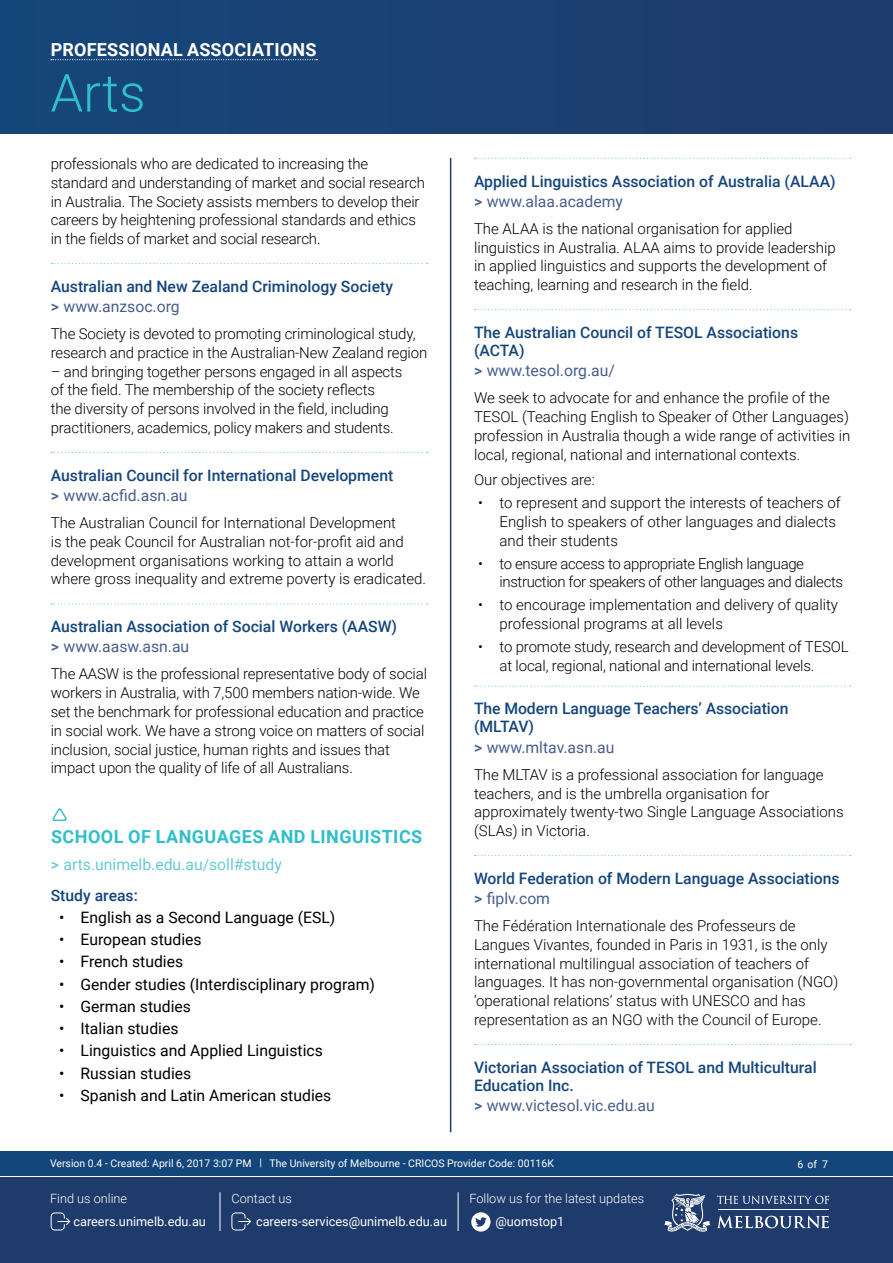
<style>
.page{position:relative;width:893px;height:1263px;background:#fff}
.page>*{position:absolute;margin:0;border:0;box-sizing:border-box;transform-origin:0 0}
.t1{font:300 52.5px "Roboto";color:#2ebfca}
.t2{font:700 18px "Roboto";letter-spacing:.025em;color:#2ebfca}
.t3{font:700 18px "Roboto";letter-spacing:.01em;color:#fff}
.t4{font:500 15.75px/20.1px "Roboto";color:#15467b}
.t5{font:15.75px "Roboto";color:#000}
.t6{font:15.75px "Roboto";color:#475e8c}
.t7{font:15.75px/30.8px "Roboto";color:#69cad3}
.t8{font:300 15px/18.8px "Roboto";letter-spacing:-.005em;color:#000}
.t9{font:300 15px/18.8px "Roboto";letter-spacing:-.025em;color:#000}
.t10{font:12.75px "Roboto";color:#fff}
.t11{font:300 12.75px "Roboto";color:#fff}
.t12{font:10.5px "Roboto";color:#fff}
.s1{color:#475e8c}
.s2{font-weight:400;color:#475e8c}
.s3{font-weight:500}
.s4{font-weight:500;color:#15467b}
</style>
<div class="page">
<div style="left:0;top:0;width:893px;height:134px;background:#1b4173"></div>
<div style="left:0;top:1151px;width:893px;height:24px;background:#15467b"></div>
<div style="left:0;top:1177px;width:893px;height:86px;background:#1e3b6b"></div>
<svg style="left:664px;top:1194px;width:165px;height:38px"></svg>
<svg style="left:50px;top:1212px;width:21px;height:19px"></svg>
<svg style="left:231px;top:1212px;width:20px;height:19px"></svg>
<hr style="left:220px;top:1192px;width:1px;height:39px;background:#fff">
<hr style="left:458px;top:1192px;width:1px;height:39px;background:#fff">
<svg style="left:471px;top:1212px;width:20px;height:19px"></svg>
<svg style="left:475px;top:1217px;width:12px;height:10px"></svg>
<svg style="left:51px;top:59px;width:266px;height:1px"></svg>
<svg style="left:51px;top:263px;width:377px;height:1px"></svg>
<svg style="left:51px;top:452px;width:377px;height:1px"></svg>
<svg style="left:51px;top:603px;width:377px;height:1px"></svg>
<svg style="left:475px;top:158px;width:376px;height:1px"></svg>
<svg style="left:475px;top:309px;width:376px;height:1px"></svg>
<svg style="left:475px;top:686px;width:376px;height:1px"></svg>
<svg style="left:475px;top:855px;width:376px;height:1px"></svg>
<svg style="left:475px;top:1044px;width:376px;height:1px"></svg>
<hr style="left:450px;top:158px;width:1px;height:974px;background:#1e3b6b">
<p class="t3" style="left:51px;top:37px;width:267px">PROFESSIONAL ASSOCIATIONS</p>
<h1 class="t1" style="left:50px;top:56px;width:97px">Arts</h1>
<p class="t8" style="left:51px;top:154px;width:376px">professionals who are dedicated to increasing the standard and understanding of market and social research in Australia. The Society assists members to develop their careers by heightening professional standards and ethics in the fields of market and social research.</p>
<p class="t4" style="left:51px;top:276px;width:344px">Australian and New Zealand Criminology Society <span class="s1">&gt;</span> <span class="s2">www.anzsoc.org</span></p>
<p class="t8" style="left:51px;top:324px;width:378px">The Society is devoted to promoting criminological study, research and practice in the Australian-New Zealand region</p>
<p class="t8" style="left:51px;top:361px;width:353px">– and bringing together persons engaged in all aspects of the field. The membership of the society reflects<br>the diversity of persons involved in the field, including practitioners, academics, policy makers and students.</p>
<p class="t4" style="left:51px;top:464px;width:344px">Australian Council for International Development <span class="s1">&gt;</span> <span class="s2">www.acfid.asn.au</span></p>
<p class="t8" style="left:51px;top:513px;width:377px">The Australian Council for International Development<br>is the peak Council for Australian not-for-profit aid and development organisations working to attain a world where gross inequality and extreme poverty is eradicated.</p>
<p class="t4" style="left:51px;top:616px;width:348px">Australian Association of Social Workers (AASW) <span class="s1">&gt;</span> <span class="s2">www.aasw.asn.au</span></p>
<p class="t8" style="left:51px;top:664px;width:378px">The AASW is the professional representative body of social workers in Australia, with 7,500 members nation-wide. We set the benchmark for professional education and practice in social work. We have a strong voice on matters of social inclusion, social justice, human rights and issues that impact upon the quality of life of all Australians.</p>
<p class="t2" style="left:51px;top:824px;width:373px">SCHOOL OF LANGUAGES AND LINGUISTICS</p>
<p class="t7" style="left:51px;top:848px;width:233px"><span class="s3">&gt;</span> arts.unimelb.edu.au/soll#study<br><span class="s4">Study areas:</span></p>
<p class="t5" style="left:59px;top:906px;width:278px">• English as a Second Language (ESL)</p>
<p class="t5" style="left:59px;top:928px;width:144px">• European studies</p>
<p class="t5" style="left:59px;top:951px;width:125px">• French studies</p>
<p class="t5" style="left:59px;top:973px;width:317px">• Gender studies (Interdisciplinary program)</p>
<p class="t5" style="left:59px;top:995px;width:133px">• German studies</p>
<p class="t5" style="left:59px;top:1017px;width:121px">• Italian studies</p>
<p class="t5" style="left:59px;top:1040px;width:265px">• Linguistics and Applied Linguistics</p>
<p class="t5" style="left:59px;top:1062px;width:134px">• Russian studies</p>
<p class="t5" style="left:59px;top:1084px;width:274px">• Spanish and Latin American studies</p>
<p class="t4" style="left:474px;top:170px;width:363px">Applied Linguistics Association of Australia (ALAA) <span class="s1">&gt;</span> <span class="s2">www.alaa.academy</span></p>
<p class="t8" style="left:474px;top:219px;width:363px">The ALAA is the national organisation for applied linguistics in Australia. ALAA aims to provide leadership in applied linguistics and supports the development of teaching, learning and research in the field.</p>
<p class="t4" style="left:474px;top:323px;width:326px;line-height:18px">The Australian Council of TESOL Associations (ACTA)</p>
<p class="t6" style="left:474px;top:359px;width:142px"><span class="s3">&gt;</span> www.tesol.org.au/</p>
<p class="t8" style="left:474px;top:388px;width:378px">We seek to advocate for and enhance the profile of the TESOL (Teaching English to Speaker of Other Languages) profession in Australia though a wide range of activities in local, regional, national and international contexts.</p>
<p class="t8" style="left:474px;top:470px;width:122px">Our objectives are:</p>
<p class="t8" style="left:499px;top:493px;width:343px;text-indent:-21px">• to represent and support the interests of teachers of<br>English to speakers of other languages and dialects and their students</p>
<p class="t9" style="left:499px;top:553px;width:345px;text-indent:-21px">• to ensure access to appropriate English language instruction for speakers of other languages and dialects</p>
<p class="t8" style="left:499px;top:595px;width:340px;text-indent:-21px">• to encourage implementation and delivery of quality professional programs at all levels</p>
<p class="t8" style="left:499px;top:637px;width:351px;text-indent:-21px">• to promote study, research and development of TESOL at local, regional, national and international levels.</p>
<p class="t4" style="left:474px;top:699px;width:316px;line-height:18px">The Modern Language Teachers’ Association (MLTAV)</p>
<p class="t6" style="left:474px;top:736px;width:142px"><span class="s3">&gt;</span> www.mltav.asn.au</p>
<p class="t8" style="left:474px;top:764px;width:371px">The MLTAV is a professional association for language teachers, and is the umbrella organisation for approximately twenty-two Single Language Associations (SLAs) in Victoria.</p>
<p class="t4" style="left:474px;top:867px;width:367px">World Federation of Modern Language Associations <span class="s1">&gt;</span> <span class="s2">fiplv.com</span></p>
<p class="t8" style="left:474px;top:916px;width:366px">The Fédération Internationale des Professeurs de Langues Vivantes, founded in Paris in 1931, is the only international multilingual association of teachers of languages. It has non-governmental organisation (NGO) ‘operational relations’ status with UNESCO and has representation as an NGO with the Council of Europe.</p>
<p class="t4" style="left:474px;top:1057px;width:344px;line-height:18px">Victorian Association of TESOL and Multicultural<br>Education Inc.</p>
<p class="t6" style="left:474px;top:1094px;width:182px"><span class="s3">&gt;</span> www.victesol.vic.edu.au</p>
<p class="t12" style="left:50px;top:1156px;width:505px">Version 0.4 - Created: April 6, 2017 3:07 PM | The University of Melbourne - CRICOS Provider Code: 00116K</p>
<p class="t11" style="left:50px;top:1190px;width:79px">Find us online</p>
<p class="t10" style="left:73px;top:1212px;width:134px">careers.unimelb.edu.au</p>
<p class="t10" style="left:256px;top:1212px;width:193px">careers-services@unimelb.edu.au</p>
<p class="t11" style="left:232px;top:1190px;width:62px">Contact us</p>
<p class="t11" style="left:469px;top:1190px;width:176px">Follow us for the latest updates</p>
<p class="t10" style="left:495px;top:1212px;width:71px">@uomstop1</p>
<p class="t12" style="left:797px;top:1157px;width:32px">6of7</p>
</div>
